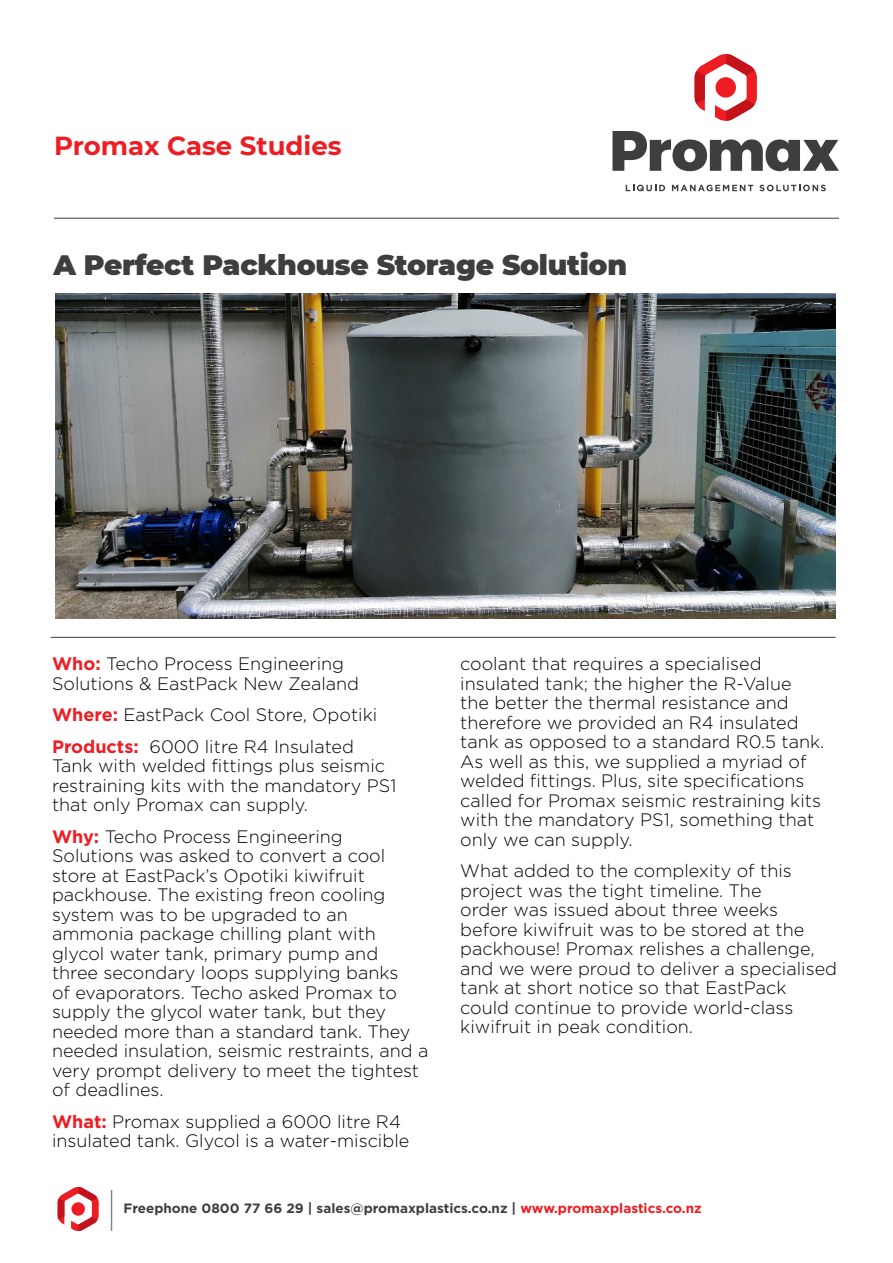
<style>
.page{position:relative;width:893px;height:1263px;background:#fff}
.page>*{position:absolute;margin:0;border:0;box-sizing:border-box;transform-origin:0 0}
.Intro_-_Dark{font:900 28.05px "Montserrat";letter-spacing:-.01em;color:#3e3e3f}
.Intro_-_Dark-2{font:700 26.1px "Montserrat";color:#ee1d23}
.List_-_Dark{font:300 18px/19.5px "Gotham";color:#000}
.List_-_Dark-2{font:700 13.5px "Gotham";color:#3e3e3f}
.s1{font-weight:700;color:#ee1d23}
.s2{color:#ee1d23}
</style>
<div class="page">
<hr style="left:54px;top:218px;width:785px;height:1px;background:#3e3e3f">
<svg style="left:58px;top:1187px;width:41px;height:44px"></svg>
<hr style="left:111px;top:1190px;width:1px;height:41px;background:#7c888f">
<hr style="left:51px;top:637px;width:785px;height:1px;background:#3e3e3f">
<svg style="left:612px;top:131px;width:227px;height:40px"></svg>
<svg style="left:695px;top:54px;width:62px;height:67px"></svg>
<svg style="left:626px;top:185px;width:39px;height:6px"></svg>
<svg style="left:672px;top:185px;width:81px;height:6px"></svg>
<svg style="left:759px;top:185px;width:67px;height:6px"></svg>
<img style="left:55px;top:293px;width:781px;height:326px">
<p class="Intro_-_Dark-2" style="left:54px;top:127px;width:289px">Promax Case Studies</p>
<p class="Intro_-_Dark" style="left:53px;top:244px;width:575px">A Perfect Packhouse Storage Solution</p>
<p class="List_-_Dark" style="left:52px;top:654px;width:309px"><span class="s1">Who:</span> Techo Process Engineering<br>Solutions &amp; EastPack New Zealand</p>
<p class="List_-_Dark" style="left:52px;top:705px;width:327px"><span class="s1">Where:</span> EastPack Cool Store, Opotiki</p>
<p class="List_-_Dark" style="left:52px;top:736px;width:346px"><span class="s1">Products:</span> 6000 litre R4 Insulated Tank with welded fittings plus seismic restraining kits with the mandatory PS1 that only Promax can supply.</p>
<p class="List_-_Dark" style="left:52px;top:826px;width:378px"><span class="s1">Why:</span> Techo Process Engineering Solutions was asked to convert a cool store at EastPack’s Opotiki kiwifruit packhouse. The existing freon cooling system was to be upgraded to an ammonia package chilling plant with glycol water tank, primary pump and three secondary loops supplying banks<br>of evaporators. Techo asked Promax to supply the glycol water tank, but they needed more than a standard tank. They needed insulation, seismic restraints, and a very prompt delivery to meet the tightest of deadlines.</p>
<p class="List_-_Dark" style="left:52px;top:1111px;width:359px"><span class="s1">What:</span> Promax supplied a 6000 litre R4 insulated tank. Glycol is a water-miscible</p>
<p class="List_-_Dark" style="left:460px;top:654px;width:366px">coolant that requires a specialised insulated tank; the higher the R-Value the better the thermal resistance and therefore we provided an R4 insulated tank as opposed to a standard R0.5 tank.<br>As well as this, we supplied a myriad of welded fittings. Plus, site specifications called for Promax seismic restraining kits with the mandatory PS1, something that only we can supply.</p>
<p class="List_-_Dark" style="left:460px;top:861px;width:378px">What added to the complexity of this project was the tight timeline. The<br>order was issued about three weeks before kiwifruit was to be stored at the packhouse! Promax relishes a challenge, and we were proud to deliver a specialised tank at short notice so that EastPack could continue to provide world-class kiwifruit in peak condition.</p>
<p class="List_-_Dark-2" style="left:124px;top:1201px;width:580px">Freephone 0800 77 66 29 | sales@promaxplastics.co.nz | <span class="s2">www.promaxplastics.co.nz</span></p>
</div>
